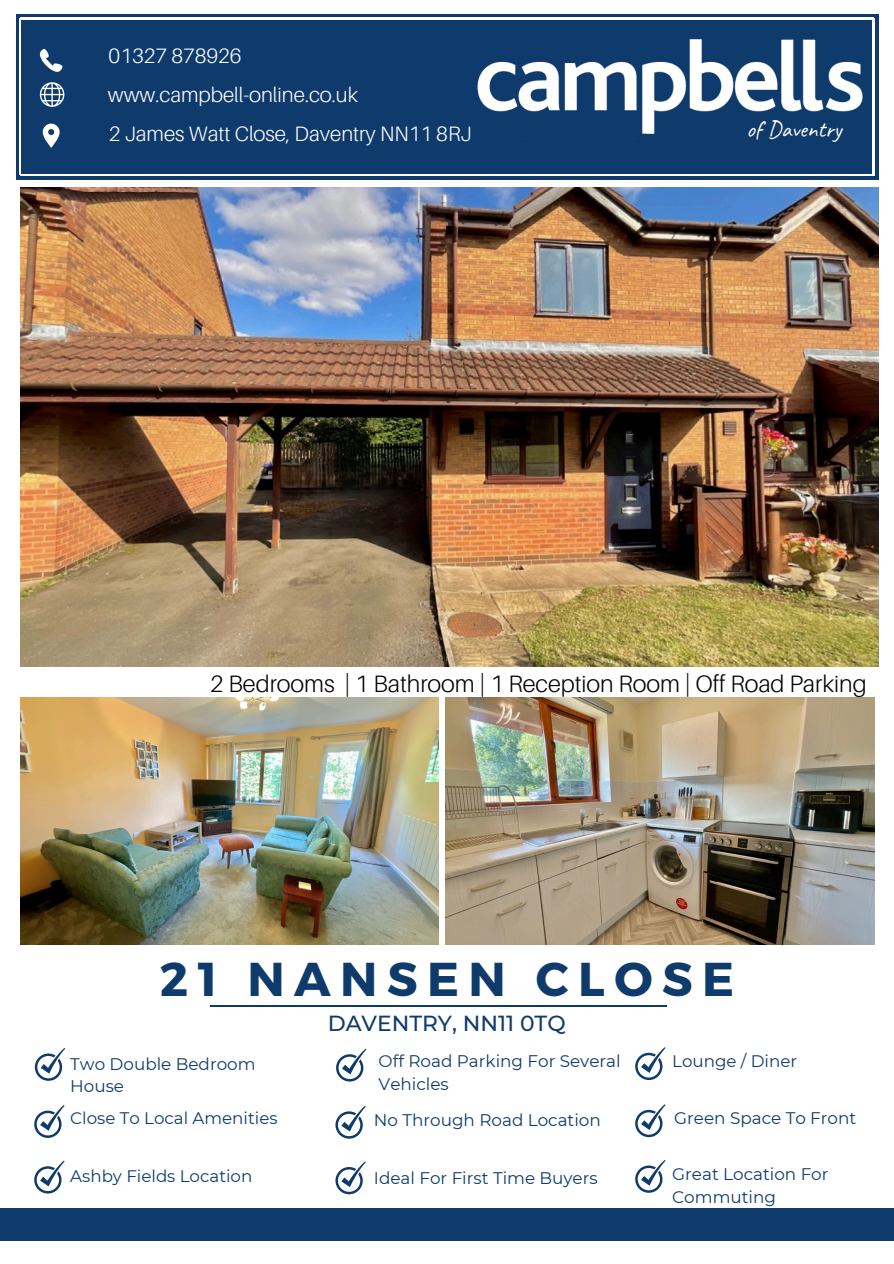
<style>
.page{position:relative;width:894px;height:1264px;background:#fff}
.page>*{position:absolute;margin:0;border:0;box-sizing:border-box;transform-origin:0 0}
.t1{font:700 47.4px "Montserrat";letter-spacing:.2em;color:#0f3b6c}
.t2{font:300 23.7px "Aileron";color:#000}
.t3{font:23.55px "Caveat";color:#fff}
.t4{font:500 21.75px "Montserrat";color:#0f3b6c}
.t5{font:300 20.85px "Aileron";color:#fff}
.t6{font:16.8px/22.5px "Montserrat";color:#0f3b6c}
.t7{font:16.65px "Montserrat";color:#0f3b6c}
</style>
<div class="page">
<img style="left:20px;top:187px;width:858px;height:480px">
<img style="left:20px;top:697px;width:418px;height:247px">
<img style="left:445px;top:697px;width:429px;height:247px">
<div style="left:16px;top:14px;width:862px;height:165px;background:#0f3b6c"></div>
<hr style="left:20px;top:18px;width:853px;height:1px;background:#fff">
<hr style="left:20px;top:174px;width:853px;height:1px;background:#fff">
<hr style="left:872px;top:18px;width:1px;height:157px;background:#fff">
<hr style="left:20px;top:18px;width:1px;height:157px;background:#fff">
<img style="left:477px;top:39px;width:386px;height:95px">
<svg style="left:40px;top:49px;width:22px;height:22px"></svg>
<svg style="left:40px;top:82px;width:24px;height:25px"></svg>
<svg style="left:43px;top:124px;width:17px;height:24px"></svg>
<div style="left:0;top:1208px;width:893px;height:32px;background:#0f3b6c"></div>
<svg style="left:35px;top:1048px;width:30px;height:32px"></svg>
<svg style="left:34px;top:1105px;width:31px;height:32px"></svg>
<svg style="left:34px;top:1160px;width:31px;height:33px"></svg>
<svg style="left:336px;top:1048px;width:30px;height:33px"></svg>
<svg style="left:335px;top:1105px;width:31px;height:33px"></svg>
<svg style="left:335px;top:1161px;width:31px;height:33px"></svg>
<svg style="left:635px;top:1047px;width:30px;height:33px"></svg>
<svg style="left:635px;top:1104px;width:30px;height:33px"></svg>
<svg style="left:635px;top:1160px;width:30px;height:32px"></svg>
<hr style="left:210px;top:1005px;width:456px;height:1px;background:#0f3b6c">
<h4 class="t5" style="left:109px;top:43px;width:134px">01327 878926</h4>
<p class="t5" style="left:108px;top:82px;width:252px">www.campbell-online.co.uk</p>
<p class="t5" style="left:109px;top:121px;width:364px">2 James Watt Close, Daventry NN11 8RJ</p>
<p class="t3" style="left:746px;top:114px;width:97px">of Daventry</p>
<p class="t2" style="left:210px;top:669px;width:657px">2 Bedrooms | 1 Bathroom | 1 Reception Room | Off Road Parking</p>
<h4 class="t1" style="left:160px;top:947px;width:575px">21 NANSEN CLOSE</h4>
<p class="t4" style="left:327px;top:1009px;width:239px">DAVENTRY, NN11 0TQ</p>
<p class="t6" style="left:70px;top:1052px;width:187px">Two Double Bedroom<br>House</p>
<h1 class="t6" style="left:378px;top:1049px;width:243px">Off Road Parking For Several<br>Vehicles</h1>
<h4 class="t7" style="left:672px;top:1050px;width:126px">Lounge / Diner</h4>
<h3 class="t7" style="left:70px;top:1108px;width:209px">Close To Local Amenities</h3>
<p class="t6" style="left:374px;top:1108px;width:228px">No Through Road Location</p>
<p class="t6" style="left:674px;top:1106px;width:183px">Green Space To Front</p>
<h3 class="t7" style="left:70px;top:1165px;width:183px">Ashby Fields Location</h3>
<h2 class="t6" style="left:374px;top:1166px;width:225px">Ideal For First Time Buyers</h2>
<p class="t6" style="left:672px;top:1162px;width:158px">Great Location For<br>Commuting</p>
</div>
